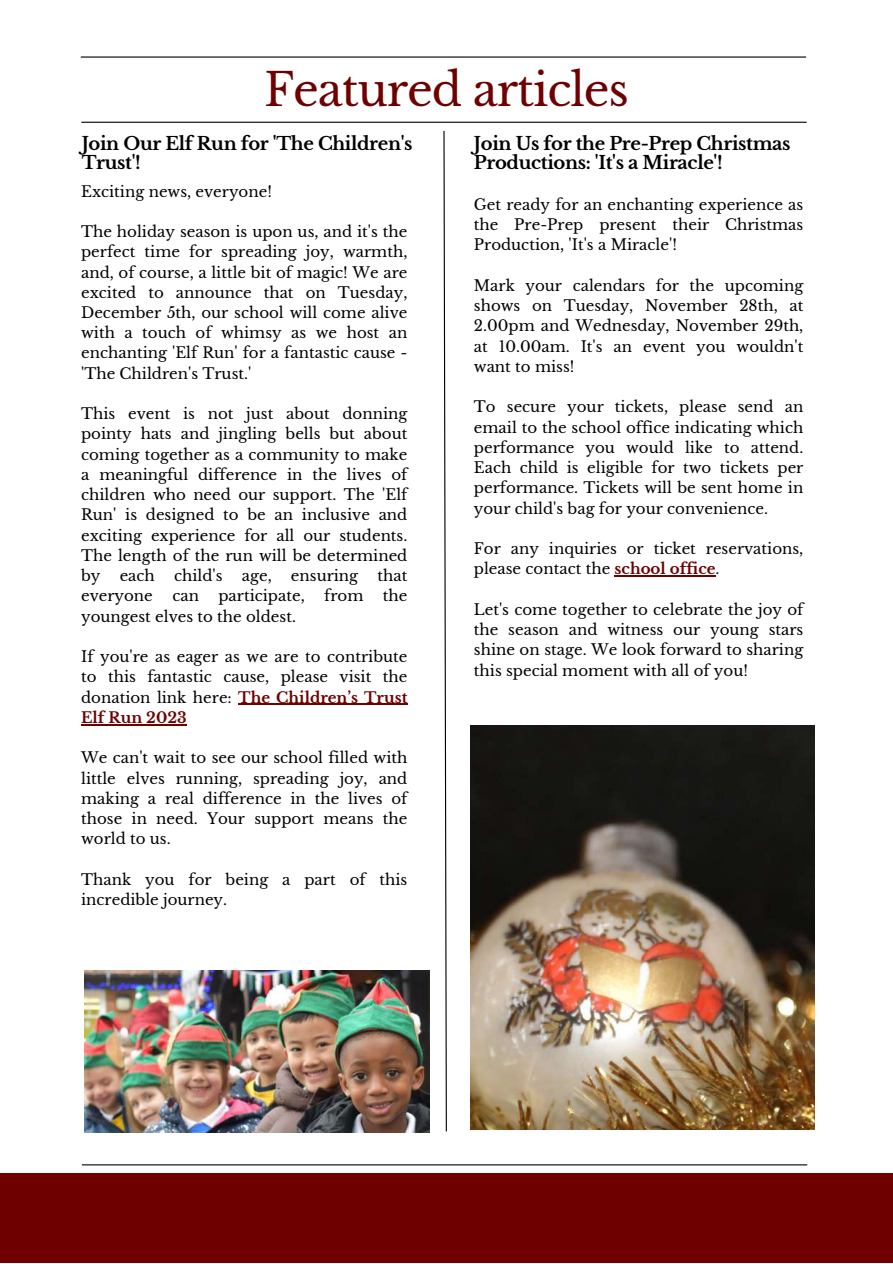
<style>
.page{position:relative;width:893px;height:1264px;background:#fff}
.page>*{position:absolute;margin:0;border:0;box-sizing:border-box;transform-origin:0 0}
.t1{font:45px "Libre Baskerville";letter-spacing:-.025em;color:#6e0000}
.t2{font:700 18px/19px "Libre Baskerville";letter-spacing:-.02em;color:#000}
.t3{font:15px/20.2px "Libre Baskerville";color:#000;text-align:justify}
.s1{font-weight:700;color:#6e0000}
</style>
<div class="page">
<hr style="left:81px;top:56px;width:724px;height:2px;background:#000">
<svg style="left:443px;top:130px;width:4px;height:1002px"></svg>
<hr style="left:82px;top:1164px;width:724px;height:1px;background:#000">
<hr style="left:82px;top:122px;width:724px;height:1px;background:#000">
<div style="left:0;top:1173px;width:892px;height:89px;background:#6e0000"></div>
<hr style="left:238px;top:703px;width:169px;height:2px;background:#6e0000">
<hr style="left:81px;top:724px;width:106px;height:1px;background:#6e0000">
<img style="left:85px;top:970px;width:344px;height:161px">
<hr style="left:614px;top:575px;width:101px;height:1px;background:#6e0000">
<img style="left:470px;top:725px;width:344px;height:404px">
<h1 class="t1" style="left:264px;top:62px;width:366px">Featured articles</h1>
<p class="t2" style="left:474px;top:134px;width:318px">Join Us for the Pre-Prep Christmas<br>Productions: 'It's a Miracle'!</p>
<p class="t3" style="left:474px;top:194px;width:331px">Get ready for an enchanting experience as the Pre-Prep present their Christmas Production, 'It's a Miracle'!</p>
<p class="t3" style="left:474px;top:275px;width:331px">Mark your calendars for the upcoming shows on Tuesday, November 28th, at 2.00pm and Wednesday, November 29th, at 10.00am. It's an event you wouldn't want to miss!</p>
<p class="t3" style="left:474px;top:397px;width:331px">To secure your tickets, please send an email to the school office indicating which performance you would like to attend.<br>Each child is eligible for two tickets per performance. Tickets will be sent home in your child's bag for your convenience.</p>
<p class="t3" style="left:474px;top:538px;width:331px">For any inquiries or ticket reservations, please contact the <span class="s1">school office</span>.</p>
<p class="t3" style="left:474px;top:599px;width:331px">Let's come together to celebrate the joy of the season and witness our young stars shine on stage. We look forward to sharing this special moment with all of you!</p>
<p class="t2" style="left:82px;top:134px;width:332px">Join Our Elf Run for 'The Children's<br>Trust'!</p>
<p class="t3" style="left:81px;top:181px;width:192px">Exciting news, everyone!</p>
<p class="t3" style="left:81px;top:222px;width:328px">The holiday season is upon us, and it's the perfect time for spreading joy, warmth, and, of course, a little bit of magic! We are excited to announce that on Tuesday, December 5th, our school will come alive with a touch of whimsy as we host an enchanting 'Elf Run' for a fantastic cause - 'The Children's Trust.'</p>
<p class="t3" style="left:81px;top:404px;width:328px">This event is not just about donning pointy hats and jingling bells but about coming together as a community to make a meaningful difference in the lives of children who need our support. The 'Elf Run' is designed to be an inclusive and exciting experience for all our students.<br>The length of the run will be determined by</p>
<p class="t3" style="left:120px;top:565px;width:37px">each</p>
<p class="t3" style="left:174px;top:565px;width:50px">child's</p>
<p class="t3" style="left:242px;top:565px;width:31px">age,</p>
<p class="t3" style="left:291px;top:565px;width:69px">ensuring</p>
<p class="t3" style="left:377px;top:565px;width:31px">that</p>
<p class="t3" style="left:81px;top:586px;width:73px">everyone</p>
<p class="t3" style="left:172px;top:586px;width:28px">can</p>
<p class="t3" style="left:218px;top:586px;width:88px">participate,</p>
<p class="t3" style="left:324px;top:586px;width:41px">from</p>
<p class="t3" style="left:383px;top:586px;width:26px">the</p>
<p class="t3" style="left:81px;top:606px;width:216px">youngest elves to the oldest.</p>
<p class="t3" style="left:81px;top:646px;width:328px">If you're as eager as we are to contribute to this fantastic cause, please visit the donation link here: <span class="s1">The Children’s Trust Elf Run 2023</span></p>
<p class="t3" style="left:81px;top:748px;width:328px">We can't wait to see our school filled with little elves running, spreading joy, and making a real difference in the lives of those in need. Your support means the world to us.</p>
<p class="t3" style="left:81px;top:869px;width:328px">Thank you for being a part of this incredible journey.</p>
</div>
